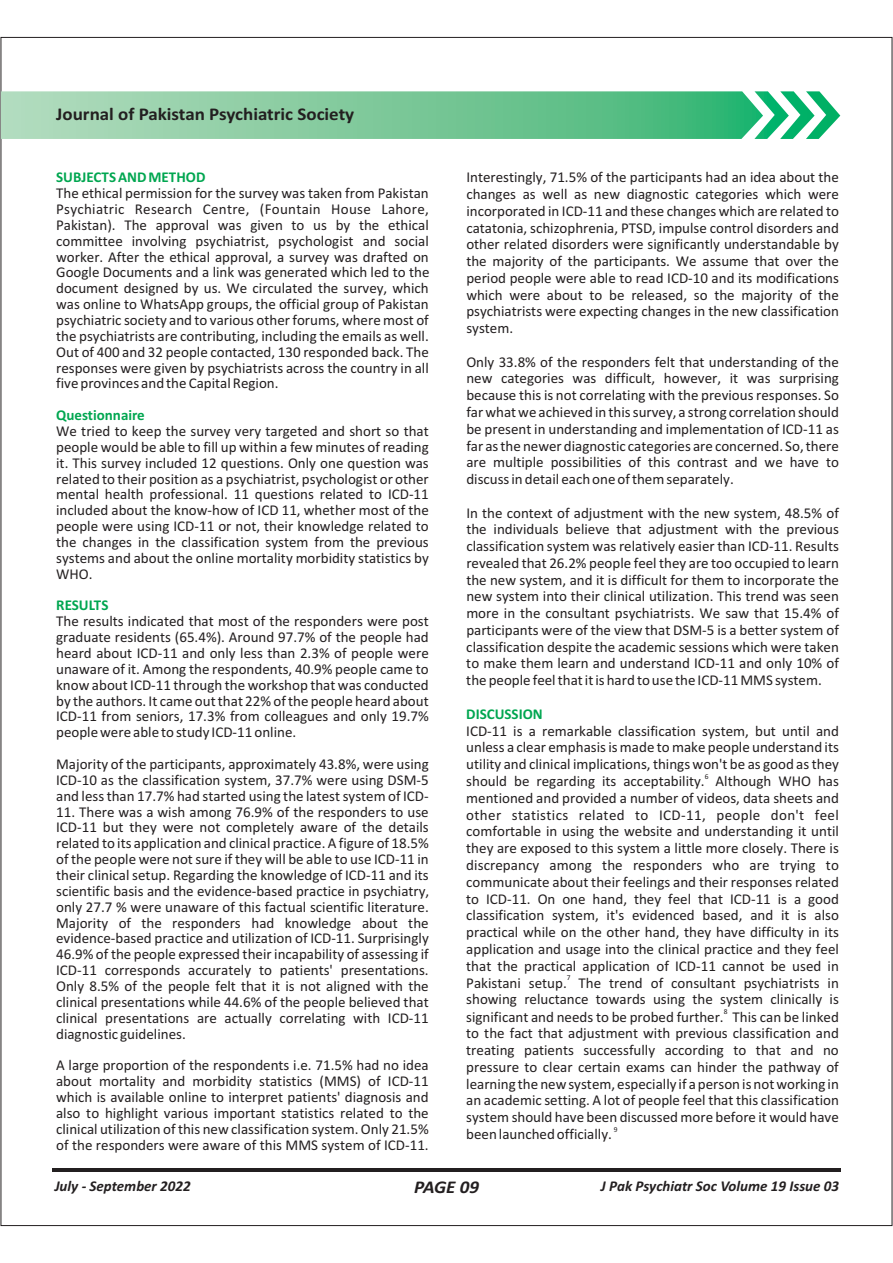
<style>
.page{position:relative;width:893px;height:1263px;background:#fff}
.page>*{position:absolute;margin:0;border:0;box-sizing:border-box;transform-origin:0 0}
.t1{font:700 18px "Calibri";color:#231f20;scale:1.06 1}
.t2{font:italic 700 18px "Calibri";letter-spacing:-.01em;color:#231f20;scale:1.06 1}
.t3{font:15px/15.9px "Calibri";color:#231f20;text-align:justify}
.t4{font:italic 700 15px "Calibri";color:#231f20}
.t5{font:700 15px "Calibri";color:#00a650}
.t6{font:7.5px "Calibri";color:#231f20}
</style>
<div class="page">
<hr style="left:52px;top:1168px;width:789px;height:3px;background:#231f20">
<svg style="left:1px;top:91px;width:839px;height:48px;background:#7dcb9e"></svg>
<p class="t1" style="left:56px;top:106px;width:283px">Journal of Pakistan Psychiatric Society</p>
<p class="t5" style="left:56px;top:171px;width:151px">SUBJECTS AND METHOD</p>
<p class="t3" style="left:56px;top:186px;width:375px">The ethical permission for the survey was taken from Pakistan Psychiatric Research Centre, (Fountain House Lahore, Pakistan). The approval was given to us by the ethical committee involving psychiatrist, psychologist and social worker. After the ethical approval, a survey was drafted on Google Documents and a link was generated which led to the document designed by us. We circulated the survey, which was online to WhatsApp groups, the official group of Pakistan psychiatric society and to various other forums, where most of the psychiatrists are contributing, including the emails as well.<br>Out of 400 and 32 people contacted, 130 responded back. The responses were given by psychiatrists across the country in all five provinces and the Capital Region.</p>
<p class="t3" style="left:56px;top:424px;width:374px">We tried to keep the survey very targeted and short so that people would be able to fill up within a few minutes of reading it. This survey included 12 questions. Only one question was related to their position as a psychiatrist, psychologist or other mental health professional. 11 questions related to ICD-11 included about the know-how of ICD 11, whether most of the people were using ICD-11 or not, their knowledge related to the changes in the classification system from the previous systems and about the online mortality morbidity statistics by WHO.</p>
<p class="t3" style="left:56px;top:614px;width:374px">The results indicated that most of the responders were post graduate residents (65.4%). Around 97.7% of the people had heard about ICD-11 and only less than 2.3% of people were unaware of it. Among the respondents, 40.9% people came to know about ICD-11 through the workshop that was conducted by the authors. It came out that 22% of the people heard about ICD-11 from seniors, 17.3% from colleagues and only 19.7% people were able to study ICD-11 online.</p>
<p class="t3" style="left:56px;top:757px;width:374px">Majority of the participants, approximately 43.8%, were using ICD-10 as the classification system, 37.7% were using DSM-5 and less than 17.7% had started using the latest system of ICD-</p>
<p class="t3" style="left:56px;top:805px;width:375px">11. There was a wish among 76.9% of the responders to use ICD-11 but they were not completely aware of the details related to its application and clinical practice. A figure of 18.5% of the people were not sure if they will be able to use ICD-11 in their clinical setup. Regarding the knowledge of ICD-11 and its scientific basis and the evidence-based practice in psychiatry, only 27.7 % were unaware of this factual scientific literature.<br>Majority of the responders had knowledge about the evidence-based practice and utilization of ICD-11. Surprisingly 46.9% of the people expressed their incapability of assessing if ICD-11 corresponds accurately to patients' presentations.<br>Only 8.5% of the people felt that it is not aligned with the clinical presentations while 44.6% of the people believed that clinical presentations are actually correlating with ICD-11 diagnostic guidelines.</p>
<p class="t3" style="left:56px;top:1058px;width:374px">A large proportion of the respondents i.e. 71.5% had no idea about mortality and morbidity statistics (MMS) of ICD-11 which is available online to interpret patients' diagnosis and also to highlight various important statistics related to the clinical utilization of this new classification system. Only 21.5% of the responders were aware of this MMS system of ICD-11.</p>
<p class="t5" style="left:56px;top:409px;width:90px">Questionnaire</p>
<p class="t5" style="left:56px;top:599px;width:54px">RESULTS</p>
<p class="t3" style="left:466px;top:170px;width:374px;line-height:16.8px">Interestingly, 71.5% of the participants had an idea about the changes as well as new diagnostic categories which were incorporated in ICD-11 and these changes which are related to catatonia, schizophrenia, PTSD, impulse control disorders and other related disorders were significantly understandable by the majority of the participants. We assume that over the period people were able to read ICD-10 and its modifications which were about to be released, so the majority of the psychiatrists were expecting changes in the new classification system.</p>
<p class="t3" style="left:466px;top:354px;width:374px;line-height:16.8px">Only 33.8% of the responders felt that understanding of the new categories was difficult, however, it was surprising because this is not correlating with the previous responses. So far what we achieved in this survey, a strong correlation should be present in understanding and implementation of ICD-11 as far as the newer diagnostic categories are concerned. So, there are multiple possibilities of this contrast and we have to discuss in detail each one of them separately.</p>
<p class="t3" style="left:466px;top:505px;width:374px;line-height:16.8px">In the context of adjustment with the new system, 48.5% of the individuals believe that adjustment with the previous classification system was relatively easier than ICD-11. Results revealed that 26.2% people feel they are too occupied to learn the new system, and it is difficult for them to incorporate the new system into their clinical utilization. This trend was seen more in the consultant psychiatrists. We saw that 15.4% of participants were of the view that DSM-5 is a better system of classification despite the academic sessions which were taken to make them learn and understand ICD-11 and only 10% of the people feel that it is hard to use the ICD-11 MMS system.</p>
<p class="t3" style="left:466px;top:723px;width:374px;line-height:16.8px">ICD-11 is a remarkable classification system, but until and unless a clear emphasis is made to make people understand its utility and clinical implications, things won't be as good as they</p>
<p class="t6" style="left:705px;top:773px;width:5px">6</p>
<p class="t3" style="left:466px;top:774px;width:374px;line-height:16.8px">should be regarding its acceptability. Although WHO has mentioned and provided a number of videos, data sheets and other statistics related to ICD-11, people don't feel comfortable in using the website and understanding it until they are exposed to this system a little more closely. There is discrepancy among the responders who are trying to communicate about their feelings and their responses related to ICD-11. On one hand, they feel that ICD-11 is a good classification system, it's evidenced based, and it is also practical while on the other hand, they have difficulty in its application and usage into the clinical practice and they feel that the practical application of ICD-11 cannot be used in</p>
<p class="t6" style="left:567px;top:974px;width:5px">7</p>
<p class="t3" style="left:466px;top:975px;width:374px;line-height:16.8px">Pakistani setup. The trend of consultant psychiatrists in showing reluctance towards using the system clinically is</p>
<p class="t6" style="left:724px;top:1008px;width:5px">8</p>
<p class="t3" style="left:466px;top:1009px;width:374px;line-height:16.8px">significant and needs to be probed further. This can be linked to the fact that adjustment with previous classification and treating patients successfully according to that and no pressure to clear certain exams can hinder the pathway of learning the new system, especially if a person is not working in an academic setting. A lot of people feel that this classification system should have been discussed more before it would have</p>
<p class="t6" style="left:614px;top:1126px;width:5px">9</p>
<p class="t3" style="left:466px;top:1127px;width:147px">been launched officially.</p>
<p class="t5" style="left:466px;top:707px;width:78px">DISCUSSION</p>
<p class="t2" style="left:414px;top:1179px;width:63px">PAGE 09</p>
<p class="t4" style="left:55px;top:1180px;width:138px">July - September 2022</p>
<p class="t4" style="left:601px;top:1180px;width:240px">J Pak Psychiatr Soc Volume 19 Issue 03</p>
</div>
